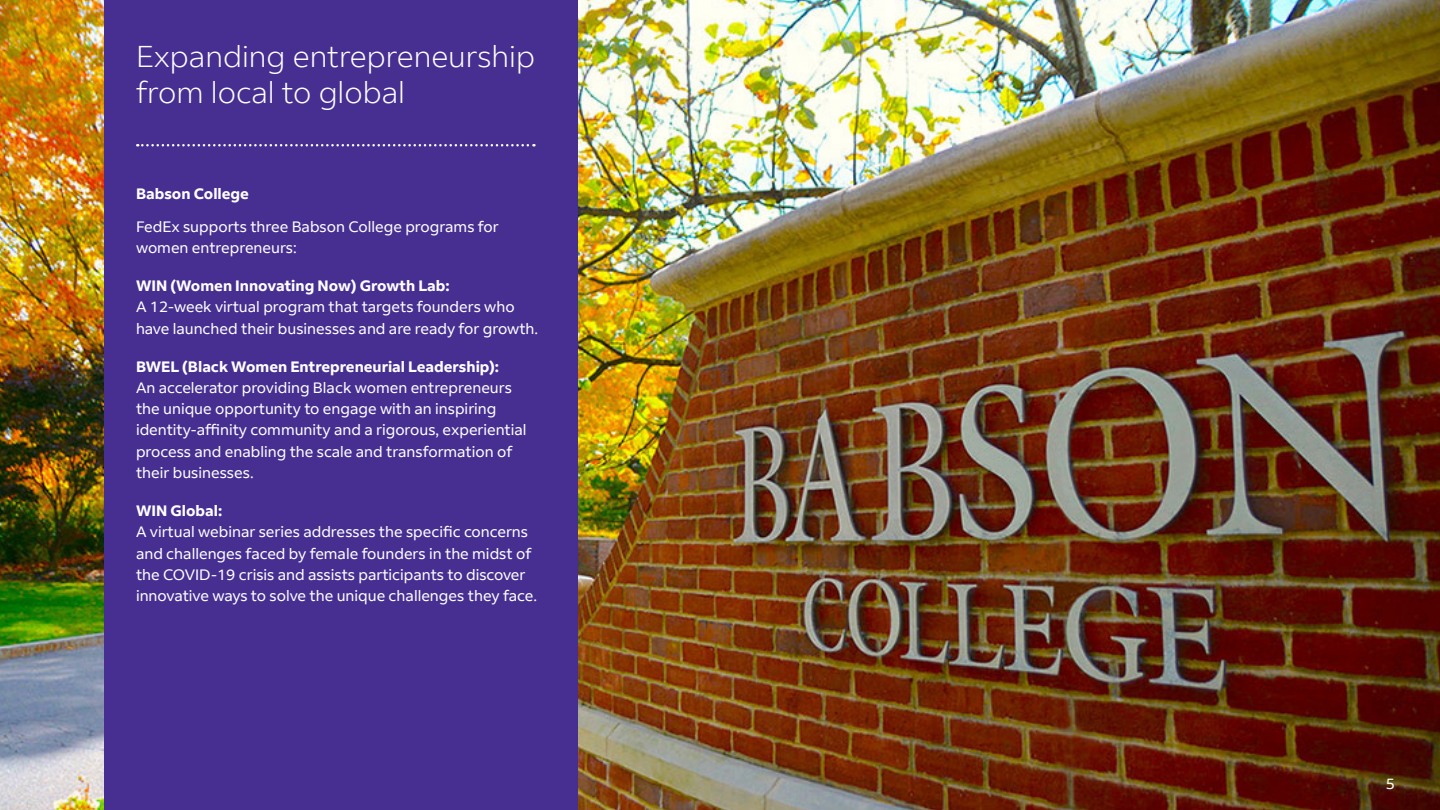
<style>
.page{position:relative;width:1440px;height:810px;background:#fff}
.page>*{position:absolute;margin:0;border:0;box-sizing:border-box;transform-origin:0 0}
.t1{font:300 30px/36px "Fed Ex Sans";color:#fff}
.t2{font:15px/21.2px "Fed Ex Sans";color:#fff}
.t3{font:700 15px "Fed Ex Sans";color:#fff}
</style>
<div class="page">
<img style="left:0;top:0;width:1440px;height:810px">
<div style="left:104px;top:0;width:474px;height:810px;background:#472f92"></div>
<svg style="left:137px;top:144px;width:397px;height:3px"></svg>
<h1 class="t1" style="left:136px;top:39px;width:401px">Expanding entrepreneurship from local to global</h1>
<p class="t3" style="left:136px;top:185px;width:114px">Babson College</p>
<p class="t2" style="left:136px;top:216px;width:364px">FedEx supports three Babson College programs for women entrepreneurs:</p>
<p class="t3" style="left:136px;top:277px;width:315px">WIN (Women Innovating Now) Growth Lab:</p>
<p class="t2" style="left:136px;top:297px;width:404px">A 12-week virtual program that targets founders who have launched their businesses and are ready for growth.</p>
<p class="t3" style="left:136px;top:358px;width:365px">BWEL (Black Women Entrepreneurial Leadership):</p>
<p class="t2" style="left:136px;top:377px;width:392px">An accelerator providing Black women entrepreneurs the unique opportunity to engage with an inspiring identity-affinity community and a rigorous, experiential process and enabling the scale and transformation of their businesses.</p>
<p class="t3" style="left:136px;top:502px;width:88px">WIN Global:</p>
<p class="t2" style="left:136px;top:522px;width:403px">A virtual webinar series addresses the specific concerns and challenges faced by female founders in the midst of the COVID-19 crisis and assists participants to discover innovative ways to solve the unique challenges they face.</p>
<p class="t2" style="left:1386px;top:773px;width:11px">5</p>
</div>
